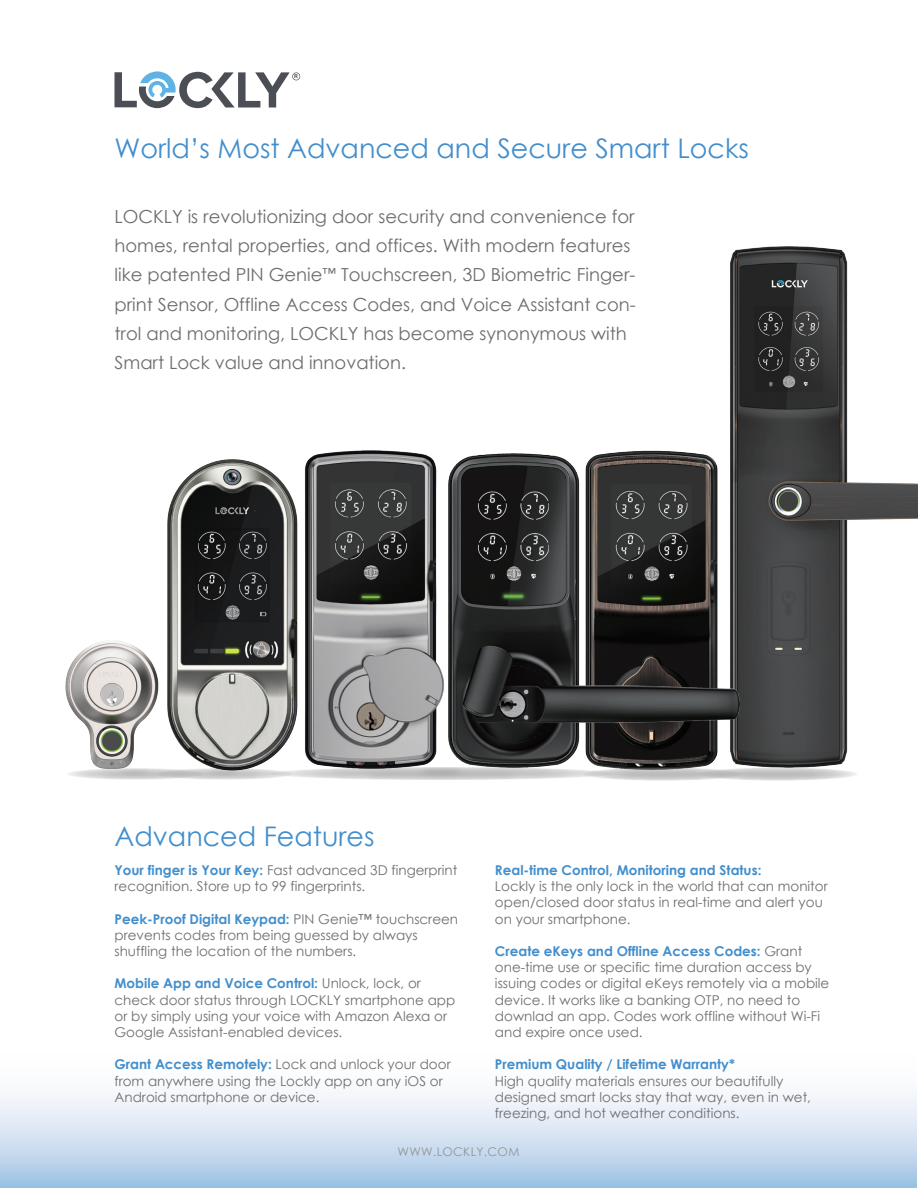
<style>
.page{position:relative;width:918px;height:1188px;background:#fff}
.page>*{position:absolute;margin:0;border:0;box-sizing:border-box;transform-origin:0 0}
.t1{font:27px "Century Gothic";color:#428ecc}
.t2{font:18px/29.2px "Century Gothic";color:#6c6d70}
.t3{font:13.5px/16.2px "Century Gothic";color:#6d6e71}
.t4{font:13.5px/16.2px "Century Gothic";color:#6d6e70}
.t5{font:13.5px/16.2px "Century Gothic";color:#6e6f71}
.t6{font:700 13.5px "Century Gothic";color:#428ecc}
.t7{font:12px "Century Gothic";letter-spacing:.025em;color:#939598}
.t8{font:700 5.25px "Arial";color:#4b4f55}
.s1{font-weight:700;color:#428ecc}
.s2{color:#6e6f71}
</style>
<div class="page">
<svg style="left:1px;top:1093px;width:916px;height:95px;background:#cedff0"></svg>
<svg style="left:115px;top:71px;width:185px;height:37px"></svg>
<img style="left:725px;top:246px;width:193px;height:521px">
<svg style="left:156px;top:768px;width:136px;height:12px"></svg>
<svg style="left:67px;top:768px;width:136px;height:12px"></svg>
<svg style="left:270px;top:767px;width:342px;height:13px;background:#cfcfcf"></svg>
<svg style="left:583px;top:768px;width:159px;height:13px"></svg>
<svg style="left:698px;top:768px;width:160px;height:13px;background:#cecece"></svg>
<img style="left:167px;top:459px;width:134px;height:315px">
<img style="left:65px;top:629px;width:113px;height:151px">
<img style="left:301px;top:450px;width:148px;height:324px">
<img style="left:449px;top:453px;width:291px;height:314px">
<p class="t8" style="left:294px;top:73px;width:5px">R</p>
<h1 class="t1" style="left:115px;top:129px;width:636px">World’s Most Advanced and Secure Smart Locks</h1>
<p class="t2" style="left:115px;top:202px;width:523px">LOCKLY is revolutionizing door security and convenience for homes, rental properties, and offices. With modern features like patented PIN Genie<sup>™</sup> Touchscreen, 3D Biometric Finger&shy;print Sensor, Offline Access Codes, and Voice Assistant con&shy;trol and monitoring, LOCKLY has become synonymous with Smart Lock value and innovation.</p>
<h1 class="t1" style="left:115px;top:817px;width:262px">Advanced Features</h1>
<p class="t3" style="left:115px;top:862px;width:344px"><span class="s1">Your finger is Your Key:</span> Fast advanced 3D fingerprint recognition. Store up to 99 fingerprints.</p>
<p class="t3" style="left:115px;top:910px;width:345px"><span class="s1">Peek-Proof Digital Keypad:</span> PIN Genie™ touchscreen prevents codes from being guessed by always shuffling the location of the numbers.</p>
<p class="t4" style="left:115px;top:975px;width:342px"><span class="s1">Mobile App and Voice Control:</span> Unlock, lock, or check door status through LOCKLY smartphone app or by simply using your voice with Amazon Alexa or Google Assistant-enabled devices.</p>
<p class="t3" style="left:115px;top:1056px;width:338px"><span class="s1">Grant Access Remotely:</span> Lock and unlock your door from anywhere using the Lockly app on any iOS or<br>Android smartphone or device.</p>
<p class="t6" style="left:495px;top:860px;width:268px">Real-time Control, Monitoring and Status:</p>
<p class="t3" style="left:495px;top:878px;width:334px">Lockly is the only lock in the world that can monitor open/closed door status in real-time and alert you on your smartphone.</p>
<p class="t3" style="left:495px;top:943px;width:336px"><span class="s1">Create eKeys and Offline Access Codes:</span> Grant one-time use or specific time duration access by issuing codes or digital eKeys remotely via a mobile device. <span class="s2">It works like a banking OTP, no need to downlad an app. Codes work offline without Wi-Fi and expire once used.</span></p>
<p class="t6" style="left:495px;top:1054px;width:242px">Premium Quality / Lifetime Warranty*</p>
<p class="t5" style="left:495px;top:1072px;width:318px">High quality materials ensures our beautifully designed smart locks stay that way, even in wet, freezing, and hot weather conditions.</p>
<p class="t7" style="left:398px;top:1143px;width:123px">WWW.LOCKLY.COM</p>
</div>
